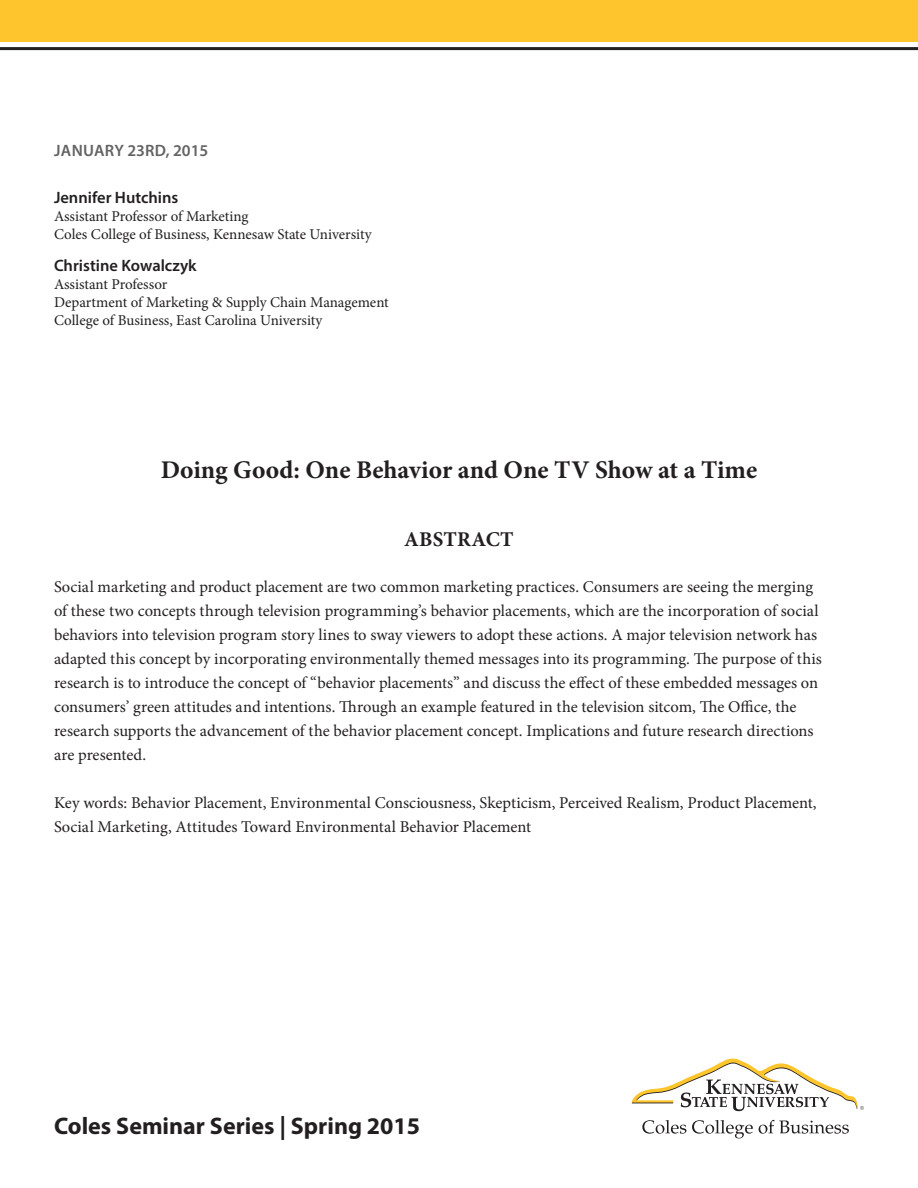
<style>
.page{position:relative;width:918px;height:1188px;background:#fff}
.page>*{position:absolute;margin:0;border:0;box-sizing:border-box;transform-origin:0 0}
.t1{font:700 25.5px "Minion Pro";color:#231f20}
.t2{font:700 24px "Myriad Pro";color:#231f20}
.t3{font:700 21px "Minion Pro";letter-spacing:.01em;color:#231f20}
.t4{font:16.5px/24px "Minion Pro";color:#231f20}
.t5{font:600 16.5px "Myriad Pro";color:#231f20}
.t6{font:600 16.5px "Myriad Pro";letter-spacing:.005em;color:#636366}
.t7{font:15px "Minion Pro";letter-spacing:-.005em;color:#231f20}
</style>
<div class="page">
<svg style="left:642px;top:1120px;width:44px;height:14px"></svg>
<svg style="left:692px;top:1120px;width:61px;height:18px"></svg>
<svg style="left:759px;top:1120px;width:90px;height:14px"></svg>
<svg style="left:632px;top:1059px;width:232px;height:52px"></svg>
<div style="left:0;top:0;width:918px;height:41px;background:#ffc52d"></div>
<hr style="left:0;top:47px;width:918px;height:3px;background:#231f20">
<p class="t6" style="left:54px;top:140px;width:156px">JANUARY 23RD, 2015</p>
<p class="t5" style="left:54px;top:187px;width:126px">Jennifer Hutchins</p>
<p class="t7" style="left:54px;top:207px;width:196px">Assistant Professor of Marketing</p>
<p class="t7" style="left:54px;top:225px;width:319px">Coles College of Business, Kennesaw State University</p>
<p class="t5" style="left:54px;top:255px;width:144px">Christine Kowalczyk</p>
<p class="t7" style="left:54px;top:274px;width:115px">Assistant Professor</p>
<p class="t7" style="left:54px;top:292px;width:336px">Department of Marketing &amp; Supply Chain Management</p>
<p class="t7" style="left:54px;top:310px;width:270px">College of Business, East Carolina University</p>
<p class="t1" style="left:161px;top:451px;width:598px">Doing Good: One Behavior and One TV Show at a Time</p>
<p class="t3" style="left:404px;top:524px;width:111px">ABSTRACT</p>
<p class="t4" style="left:54px;top:574px;width:769px">Social marketing and product placement are two common marketing practices. Consumers are seeing the merging of these two concepts through television programming’s behavior placements, which are the incorporation of social behaviors into television program story lines to sway viewers to adopt these actions. A major television network has adapted this concept by incorporating environmentally themed messages into its programming. The purpose of this research is to introduce the concept of “behavior placements” and discuss the effect of these embedded messages on consumers’ green attitudes and intentions. Through an example featured in the television sitcom, The Office, the research supports the advancement of the behavior placement concept. Implications and future research directions are presented.</p>
<p class="t4" style="left:54px;top:790px;width:764px">Key words: Behavior Placement, Environmental Consciousness, Skepticism, Perceived Realism, Product Placement,<br>Social Marketing, Attitudes Toward Environmental Behavior Placement</p>
<h2 class="t2" style="left:54px;top:1110px;width:368px">Coles Seminar Series | Spring 2015</h2>
</div>
